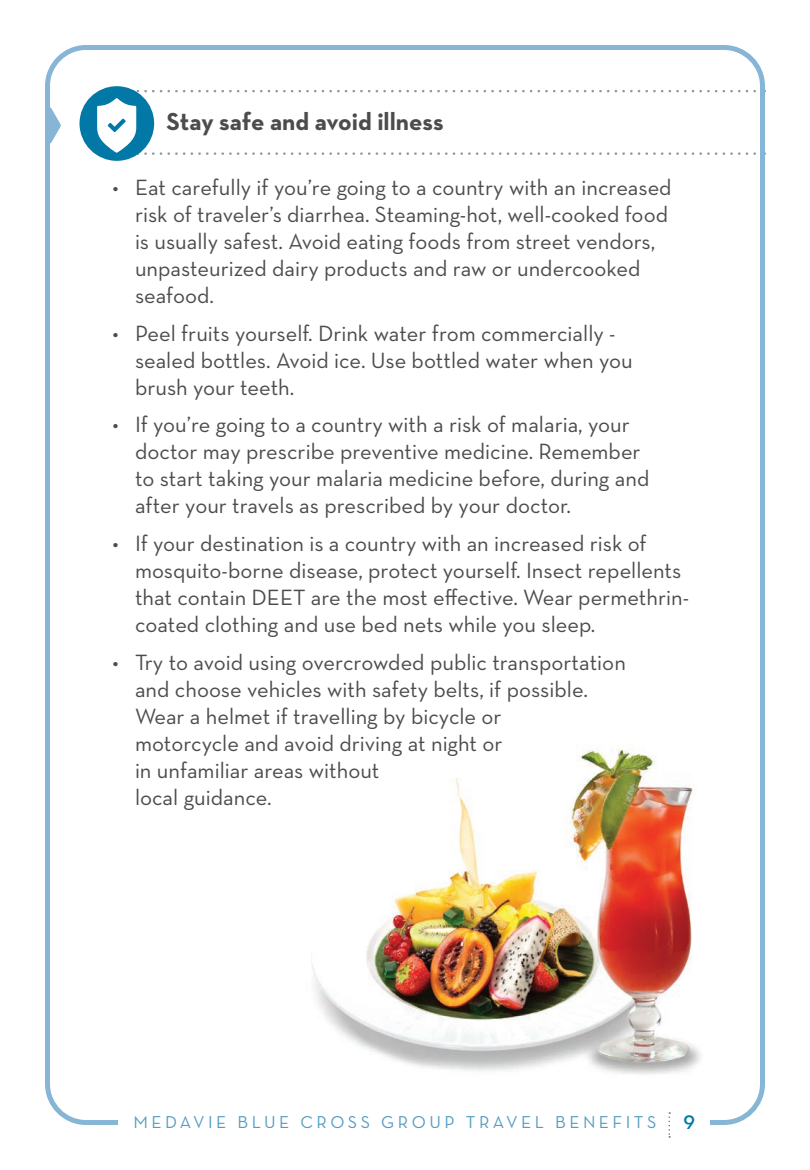
<style>
.page{position:relative;width:810px;height:1170px;background:#fff}
.page>*{position:absolute;margin:0;border:0;box-sizing:border-box;transform-origin:0 0}
.t1{font:700 25px "Neutra Text";color:#4b4c4d}
.t2{font:22.5px/27px "Neutra Text";color:#4b4c4d}
.t3{font:20px "Neutra Text Demi Alt";color:#0278a6}
.t4{font:17.5px "Neutra Text";letter-spacing:.2em;color:#549cc2}
</style>
<div class="page">
<img style="left:312px;top:744px;width:445px;height:375px">
<svg style="left:51px;top:108px;width:10px;height:35px"></svg>
<svg style="left:136px;top:90px;width:620px;height:2px"></svg>
<div style="left:80px;top:86px;width:74px;height:75px;background:#0278a6;border-radius:50%"></div>
<svg style="left:97px;top:98px;width:659px;height:57px"></svg>
<div style="left:45px;top:45px;width:720px;height:1080px;border:5px solid #87b5d5;border-radius:39px"></div>
<div style="left:119px;top:1106px;width:591px;height:33px;background:#fff"></div>
<svg style="left:669px;top:1112px;width:1px;height:26px"></svg>
<p class="t1" style="left:166px;top:106px;width:279px">Stay safe and avoid illness</p>
<p class="t2" style="left:135px;top:173px;width:538px;text-indent:-22px">• Eat carefully if you’re going to a country with an increased risk of traveler’s diarrhea. Steaming-hot, well-cooked food is usually safest. Avoid eating foods from street vendors, unpasteurized dairy products and raw or undercooked seafood.</p>
<p class="t2" style="left:135px;top:319px;width:499px;text-indent:-22px">• Peel fruits yourself. Drink water from commercially - sealed bottles. Avoid ice. Use bottled water when you brush your teeth.</p>
<p class="t2" style="left:135px;top:411px;width:516px;text-indent:-22px">• If you’re going to a country with a risk of malaria, your doctor may prescribe preventive medicine. Remember to start taking your malaria medicine before, during and after your travels as prescribed by your doctor.</p>
<p class="t2" style="left:135px;top:530px;width:556px;text-indent:-22px">• If your destination is a country with an increased risk of mosquito-borne disease, protect yourself. Insect repellents that contain DEET are the most effective. Wear permethrin&shy;coated clothing and use bed nets while you sleep.</p>
<p class="t2" style="left:135px;top:648px;width:492px;text-indent:-22px">• Try to avoid using overcrowded public transportation and choose vehicles with safety belts, if possible.<br>Wear a helmet if travelling by bicycle or<br>motorcycle and avoid driving at night or<br>in unfamiliar areas without<br>local guidance.</p>
<p class="t4" style="left:133px;top:1111px;width:525px">MEDAVIE BLUE CROSS GROUP TRAVEL BENEFITS</p>
<p class="t3" style="left:684px;top:1110px;width:13px">9</p>
</div>
